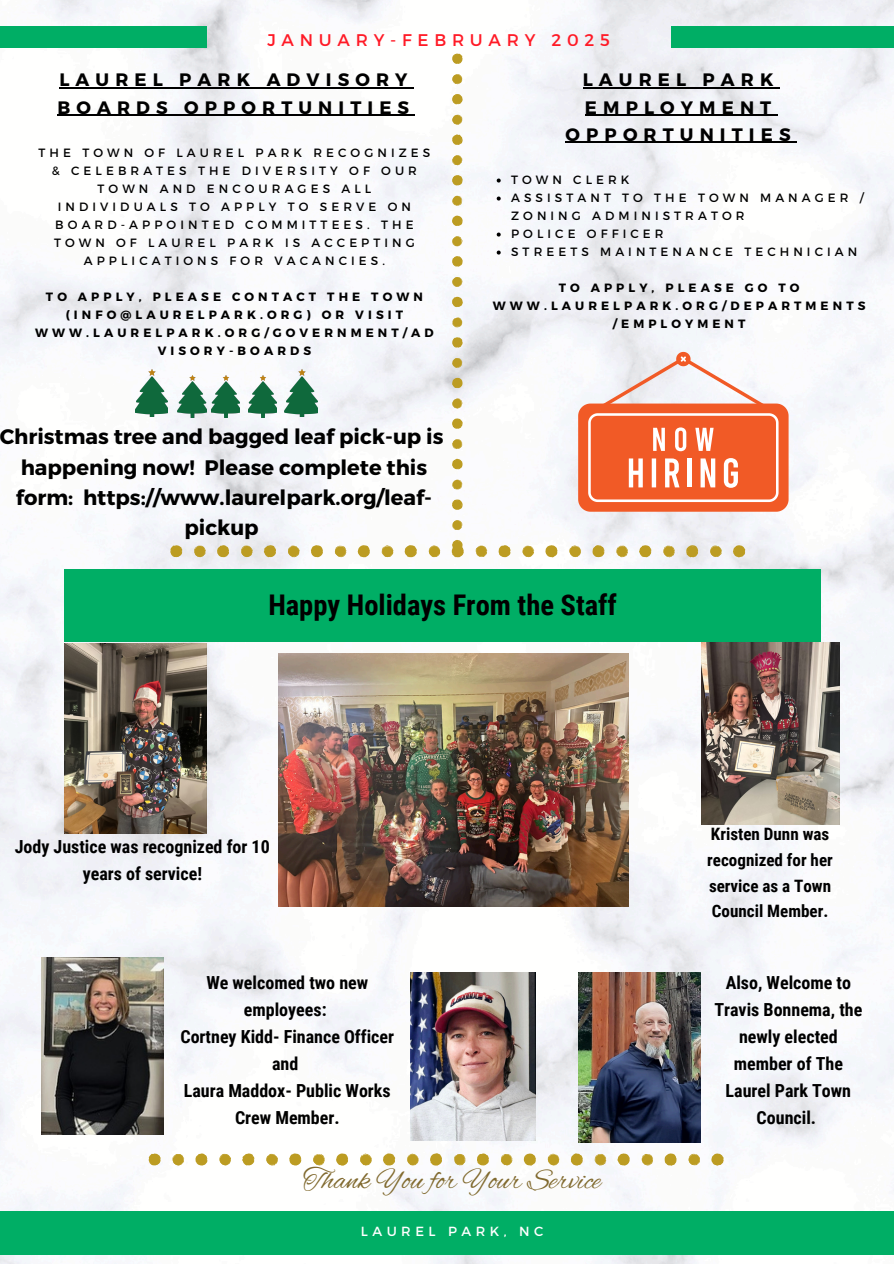
<style>
.page{position:relative;width:894px;height:1264px;background:#fff}
.page>*{position:absolute;margin:0;border:0;box-sizing:border-box;transform-origin:0 0}
.t1{font:29.85px "Alex Brush";color:#816a2f}
.t2{font:700 28.5px "Roboto Condensed";color:#000}
.t3{font:700 21px/30.3px "Montserrat";color:#000;text-align:center}
.t4{font:700 18px/27px "Roboto Condensed";color:#000;text-align:center}
.t5{font:700 18px/27px "Montserrat";letter-spacing:.34em;color:#000}
.t6{font:700 17.1px/25.7px "Roboto Condensed";color:#000}
.t7{font:16.8px "Montserrat";letter-spacing:.34em;color:#ff1a26}
.t8{font:13.2px "Montserrat";letter-spacing:.34em;color:#fff}
.t9{font:12px/18px "Montserrat";letter-spacing:.34em;color:#000;text-align:center}
.t10{font:700 12px/18px "Montserrat";letter-spacing:.34em;color:#000;text-align:center}
</style>
<div class="page">
<img style="left:0;top:0;width:893px;height:1263px">
<div style="left:0;top:27px;width:206px;height:21px;background:#00ae65"></div>
<div style="left:671px;top:27px;width:222px;height:21px;background:#00ae65"></div>
<div style="left:0;top:1210px;width:893px;height:44px;background:#00ae65"></div>
<svg style="left:452px;top:215px;width:10px;height:11px"></svg>
<svg style="left:452px;top:196px;width:10px;height:10px"></svg>
<svg style="left:452px;top:175px;width:10px;height:10px"></svg>
<svg style="left:452px;top:398px;width:10px;height:10px"></svg>
<svg style="left:452px;top:378px;width:10px;height:10px"></svg>
<svg style="left:452px;top:155px;width:10px;height:10px"></svg>
<svg style="left:452px;top:358px;width:10px;height:10px"></svg>
<svg style="left:452px;top:337px;width:10px;height:11px"></svg>
<svg style="left:452px;top:134px;width:10px;height:11px"></svg>
<svg style="left:452px;top:317px;width:10px;height:10px"></svg>
<svg style="left:452px;top:297px;width:10px;height:10px"></svg>
<svg style="left:452px;top:479px;width:10px;height:10px"></svg>
<svg style="left:452px;top:115px;width:10px;height:10px"></svg>
<svg style="left:452px;top:277px;width:10px;height:10px"></svg>
<svg style="left:452px;top:256px;width:10px;height:11px"></svg>
<svg style="left:452px;top:458px;width:10px;height:11px"></svg>
<svg style="left:452px;top:94px;width:10px;height:10px"></svg>
<svg style="left:452px;top:439px;width:10px;height:10px"></svg>
<svg style="left:452px;top:74px;width:10px;height:10px"></svg>
<svg style="left:452px;top:418px;width:10px;height:11px"></svg>
<svg style="left:452px;top:53px;width:10px;height:11px"></svg>
<svg style="left:452px;top:236px;width:10px;height:10px"></svg>
<svg style="left:452px;top:499px;width:10px;height:11px"></svg>
<svg style="left:452px;top:520px;width:10px;height:10px"></svg>
<svg style="left:578px;top:352px;width:210px;height:159px"></svg>
<svg style="left:336px;top:1153px;width:12px;height:12px"></svg>
<svg style="left:313px;top:1153px;width:12px;height:12px"></svg>
<svg style="left:289px;top:1153px;width:12px;height:12px"></svg>
<svg style="left:547px;top:1153px;width:12px;height:12px"></svg>
<svg style="left:523px;top:1153px;width:13px;height:12px"></svg>
<svg style="left:266px;top:1153px;width:12px;height:12px"></svg>
<svg style="left:500px;top:1153px;width:12px;height:12px"></svg>
<svg style="left:477px;top:1153px;width:12px;height:12px"></svg>
<svg style="left:242px;top:1153px;width:12px;height:12px"></svg>
<svg style="left:453px;top:1153px;width:12px;height:12px"></svg>
<svg style="left:430px;top:1153px;width:12px;height:12px"></svg>
<svg style="left:641px;top:1153px;width:12px;height:12px"></svg>
<svg style="left:219px;top:1153px;width:12px;height:12px"></svg>
<svg style="left:407px;top:1153px;width:11px;height:12px"></svg>
<svg style="left:383px;top:1153px;width:12px;height:12px"></svg>
<svg style="left:617px;top:1153px;width:12px;height:12px"></svg>
<svg style="left:195px;top:1153px;width:12px;height:12px"></svg>
<svg style="left:594px;top:1153px;width:12px;height:12px"></svg>
<svg style="left:172px;top:1153px;width:12px;height:12px"></svg>
<svg style="left:570px;top:1153px;width:12px;height:12px"></svg>
<svg style="left:148px;top:1153px;width:13px;height:12px"></svg>
<svg style="left:360px;top:1153px;width:12px;height:12px"></svg>
<svg style="left:664px;top:1153px;width:12px;height:12px"></svg>
<svg style="left:688px;top:1153px;width:12px;height:12px"></svg>
<svg style="left:711px;top:1153px;width:12px;height:12px"></svg>
<img style="left:64px;top:644px;width:142px;height:189px">
<img style="left:701px;top:642px;width:137px;height:182px">
<img style="left:278px;top:653px;width:350px;height:253px">
<img style="left:42px;top:957px;width:121px;height:177px">
<img style="left:410px;top:972px;width:125px;height:168px">
<div style="left:64px;top:570px;width:756px;height:72px;background:#00ae65"></div>
<img style="left:578px;top:972px;width:122px;height:170px">
<svg style="left:357px;top:545px;width:13px;height:12px"></svg>
<svg style="left:334px;top:545px;width:12px;height:12px"></svg>
<svg style="left:311px;top:545px;width:12px;height:12px"></svg>
<svg style="left:569px;top:545px;width:12px;height:12px"></svg>
<svg style="left:545px;top:545px;width:12px;height:12px"></svg>
<svg style="left:288px;top:545px;width:11px;height:12px"></svg>
<svg style="left:522px;top:545px;width:12px;height:12px"></svg>
<svg style="left:498px;top:545px;width:12px;height:12px"></svg>
<svg style="left:264px;top:545px;width:12px;height:12px"></svg>
<svg style="left:475px;top:545px;width:12px;height:12px"></svg>
<svg style="left:451px;top:540px;width:12px;height:17px"></svg>
<svg style="left:663px;top:545px;width:11px;height:12px"></svg>
<svg style="left:241px;top:545px;width:11px;height:12px"></svg>
<svg style="left:428px;top:545px;width:12px;height:12px"></svg>
<svg style="left:404px;top:545px;width:13px;height:12px"></svg>
<svg style="left:638px;top:545px;width:13px;height:12px"></svg>
<svg style="left:217px;top:545px;width:12px;height:12px"></svg>
<svg style="left:616px;top:545px;width:11px;height:12px"></svg>
<svg style="left:194px;top:545px;width:12px;height:12px"></svg>
<svg style="left:592px;top:545px;width:12px;height:12px"></svg>
<svg style="left:170px;top:545px;width:12px;height:12px"></svg>
<svg style="left:381px;top:545px;width:12px;height:12px"></svg>
<svg style="left:686px;top:545px;width:12px;height:12px"></svg>
<svg style="left:709px;top:545px;width:12px;height:12px"></svg>
<svg style="left:732px;top:545px;width:13px;height:12px"></svg>
<hr style="left:59px;top:87px;width:354px;height:1px;background:#000">
<hr style="left:58px;top:114px;width:357px;height:1px;background:#000">
<hr style="left:582px;top:87px;width:197px;height:1px;background:#000">
<hr style="left:584px;top:114px;width:193px;height:1px;background:#000">
<hr style="left:565px;top:141px;width:231px;height:1px;background:#000">
<svg style="left:496px;top:178px;width:4px;height:4px"></svg>
<svg style="left:496px;top:196px;width:4px;height:4px"></svg>
<svg style="left:496px;top:232px;width:4px;height:4px"></svg>
<svg style="left:496px;top:250px;width:4px;height:4px"></svg>
<img style="left:211px;top:376px;width:28px;height:41px">
<img style="left:248px;top:375px;width:28px;height:42px">
<img style="left:178px;top:376px;width:28px;height:41px">
<img style="left:285px;top:369px;width:32px;height:47px">
<img style="left:135px;top:369px;width:33px;height:47px">
<p class="t7" style="left:267px;top:29px;width:344px">JANUARY-FEBRUARY 2025</p>
<p class="t5" style="left:58px;top:66px;width:353px">LAUREL PARK ADVISORY<br>BOARDS OPPORTUNITIES</p>
<p class="t9" style="left:39px;top:143px;width:393px">THE TOWN OF LAUREL PARK RECOGNIZES &amp; CELEBRATES THE DIVERSITY OF OUR<br>TOWN AND ENCOURAGES ALL<br>INDIVIDUALS TO APPLY TO SERVE ON<br>BOARD-APPOINTED COMMITTEES. THE<br>TOWN OF LAUREL PARK IS ACCEPTING<br>APPLICATIONS FOR VACANCIES.</p>
<p class="t10" style="left:35px;top:287px;width:400px">TO APPLY, PLEASE CONTACT THE TOWN (INFO@LAURELPARK.ORG) OR VISIT<br>WWW.LAURELPARK.ORG/GOVERNMENT/AD<br>VISORY-BOARDS</p>
<h4 class="t3" style="left:0;top:420px;width:445px">Christmas tree and bagged leaf pick-up is happening now! Please complete this form: https://www.laurelpark.org/leaf&shy;pickup</h4>
<p class="t5" style="left:565px;top:66px;width:226px;text-align:center">LAUREL PARK<br>EMPLOYMENT<br>OPPORTUNITIES</p>
<p class="t9" style="left:511px;top:170px;width:120px">TOWN CLERK</p>
<p class="t9" style="left:511px;top:188px;width:354px;text-align:left">ASSISTANT TO THE TOWN MANAGER /<br>ZONING ADMINISTRATOR</p>
<p class="t9" style="left:511px;top:224px;width:154px">POLICE OFFICER</p>
<p class="t9" style="left:511px;top:242px;width:347px">STREETS MAINTENANCE TECHNICIAN</p>
<p class="t10" style="left:492px;top:278px;width:374px">TO APPLY, PLEASE GO TO<br>WWW.LAURELPARK.ORG/DEPARTMENTS /EMPLOYMENT</p>
<p class="t2" style="left:268px;top:588px;width:350px">Happy Holidays From the Staff</p>
<p class="t4" style="left:15px;top:833px;width:256px">Jody Justice was recognized for 10 years of service!</p>
<p class="t6" style="left:707px;top:821px;width:127px">Kristen Dunn was recognized for her service as a Town<br>Council Member.</p>
<h3 class="t4" style="left:180px;top:969px;width:215px">We welcomed two new employees:<br>Cortney Kidd- Finance Officer and<br>Laura Maddox- Public Works<br>Crew Member.</h3>
<p class="t4" style="left:714px;top:969px;width:149px">Also, Welcome to<br>Travis Bonnema, the newly elected member of The<br>Laurel Park Town<br>Council.</p>
<h4 class="t1" style="left:303px;top:1163px;width:299px">Thank You for Your Service</h4>
<p class="t8" style="left:361px;top:1222px;width:184px">LAUREL PARK, NC</p>
<h5 class="t8" style="left:381px;top:1231px;width:146px">THE CLIPPERS</h5>
</div>
